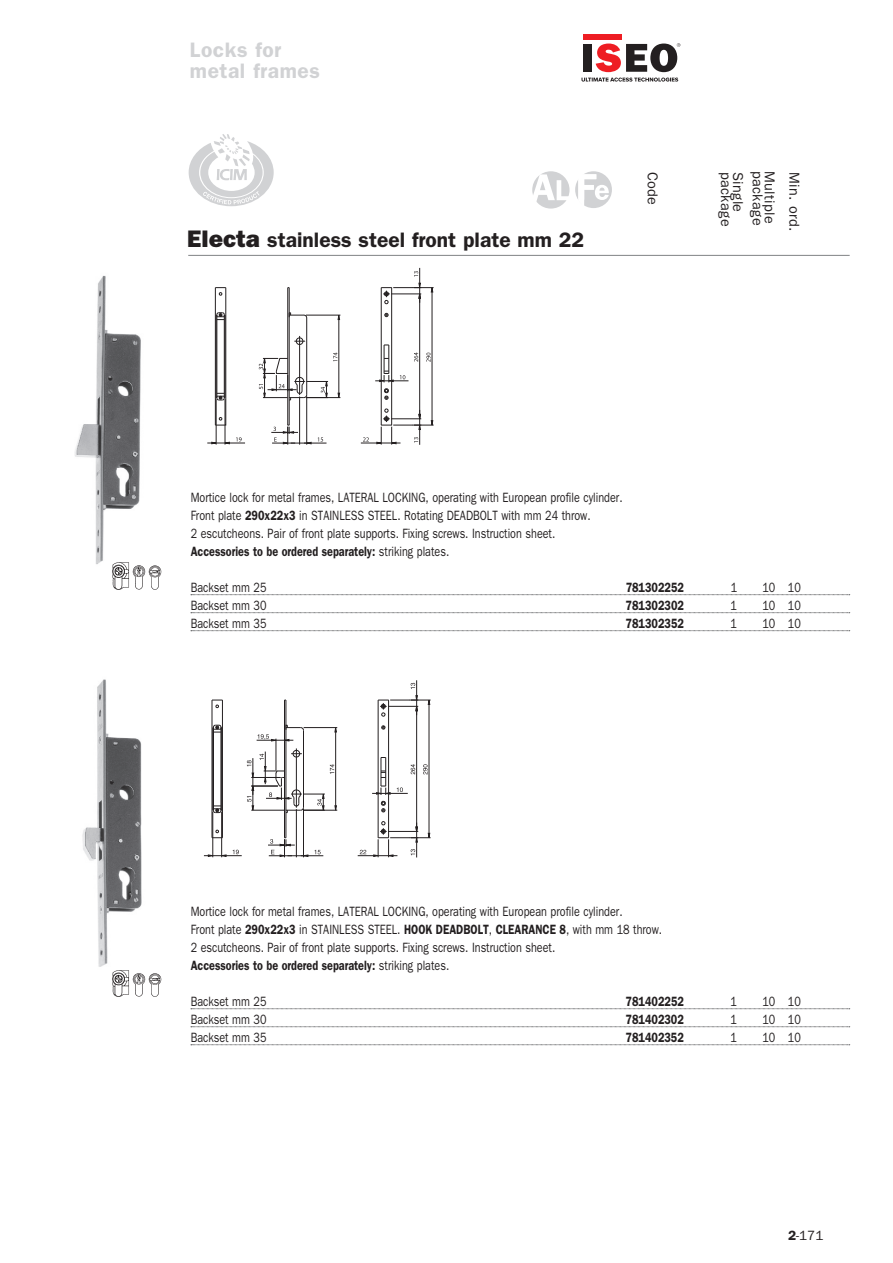
<style>
.page{position:relative;width:893px;height:1263px;background:#fff}
.page>*{position:absolute;margin:0;border:0;box-sizing:border-box;transform-origin:0 0}
.t1{font:24px "ITC Franklin Gothic Std Hvy";color:#231f20}
.t2{font:600 21px "ITC Franklin Gothic Std";color:#231f20}
.t3{font:600 21px/21px "ITC Franklin Gothic Std";letter-spacing:.025em;color:#d1d2d4}
.t4{font:14.4px "ITC Franklin Gothic Std";letter-spacing:.025em;color:#231f20}
.t5{font:13.5px/18px "ITC Franklin Gothic Std";color:#231f20;scale:.8 1}
.t6{font:600 13.5px "ITC Franklin Gothic Std";color:#231f20;scale:.8 1}
.t7{font:13.5px "ITC Franklin Gothic Std";color:#231f20}
.s1{font-weight:600}
</style>
<div class="page">
<hr style="left:188px;top:255px;width:662px;height:1px;background:#808285">
<svg style="left:581px;top:78px;width:97px;height:4px"></svg>
<div style="left:583px;top:34px;width:39px;height:6px;background:#ee1d23"></div>
<div style="left:583px;top:44px;width:8px;height:28px;background:#231f20"></div>
<svg style="left:596px;top:43px;width:84px;height:29px"></svg>
<img style="left:75px;top:275px;width:66px;height:289px">
<svg style="left:214px;top:830px;width:7px;height:8px"></svg>
<hr style="left:378px;top:700px;width:1px;height:138px;background:#231f20">
<hr style="left:388px;top:700px;width:1px;height:138px;background:#231f20">
<hr style="left:286px;top:700px;width:1px;height:138px;background:#231f20">
<hr style="left:284px;top:700px;width:1px;height:138px;background:#231f20">
<hr style="left:222px;top:700px;width:1px;height:138px;background:#231f20">
<hr style="left:212px;top:700px;width:1px;height:138px;background:#231f20">
<hr style="left:221px;top:727px;width:1px;height:83px;background:#231f20">
<hr style="left:296px;top:748px;width:1px;height:59px;background:#231f20">
<hr style="left:303px;top:730px;width:1px;height:77px;background:#231f20">
<svg style="left:381px;top:801px;width:5px;height:11px"></svg>
<svg style="left:423px;top:764px;width:5px;height:10px"></svg>
<svg style="left:212px;top:700px;width:10px;height:8px"></svg>
<svg style="left:381px;top:725px;width:4px;height:4px"></svg>
<svg style="left:378px;top:700px;width:11px;height:16px"></svg>
<svg style="left:213px;top:725px;width:9px;height:8px"></svg>
<svg style="left:213px;top:806px;width:9px;height:7px"></svg>
<hr style="left:213px;top:727px;width:1px;height:83px;background:#231f20">
<hr style="left:213px;top:812px;width:1px;height:45px;background:#231f20">
<hr style="left:221px;top:812px;width:1px;height:45px;background:#231f20">
<hr style="left:429px;top:704px;width:1px;height:129px;background:#231f20">
<hr style="left:416px;top:711px;width:1px;height:116px;background:#231f20">
<hr style="left:276px;top:739px;width:1px;height:32px;background:#231f20">
<hr style="left:335px;top:732px;width:1px;height:74px;background:#231f20">
<svg style="left:204px;top:850px;width:38px;height:7px"></svg>
<hr style="left:303px;top:809px;width:1px;height:48px;background:#231f20">
<hr style="left:296px;top:809px;width:1px;height:48px;background:#231f20">
<svg style="left:268px;top:837px;width:55px;height:20px"></svg>
<svg style="left:247px;top:750px;width:90px;height:63px"></svg>
<hr style="left:390px;top:837px;width:41px;height:1px;background:#231f20">
<hr style="left:388px;top:831px;width:30px;height:1px;background:#231f20">
<svg style="left:358px;top:821px;width:39px;height:36px"></svg>
<svg style="left:409px;top:822px;width:9px;height:35px"></svg>
<svg style="left:372px;top:757px;width:43px;height:38px"></svg>
<hr style="left:304px;top:727px;width:33px;height:1px;background:#231f20">
<svg style="left:257px;top:725px;width:47px;height:16px"></svg>
<hr style="left:390px;top:700px;width:41px;height:1px;background:#231f20">
<hr style="left:388px;top:706px;width:30px;height:1px;background:#231f20">
<svg style="left:409px;top:680px;width:9px;height:35px"></svg>
<img style="left:82px;top:679px;width:60px;height:288px">
<img style="left:111px;top:562px;width:51px;height:28px">
<img style="left:112px;top:970px;width:50px;height:27px">
<svg style="left:189px;top:134px;width:85px;height:72px"></svg>
<div style="left:532px;top:171px;width:37px;height:38px;background:#d1d2d4;border-radius:50%"></div>
<svg style="left:532px;top:174px;width:37px;height:30px"></svg>
<div style="left:575px;top:171px;width:37px;height:37px;background:#d1d2d4;border-radius:50%"></div>
<svg style="left:578px;top:174px;width:31px;height:33px"></svg>
<hr style="left:225px;top:399px;width:1px;height:46px;background:#231f20">
<hr style="left:216px;top:399px;width:1px;height:46px;background:#231f20">
<hr style="left:306px;top:396px;width:1px;height:49px;background:#231f20">
<hr style="left:299px;top:396px;width:1px;height:49px;background:#231f20">
<hr style="left:339px;top:320px;width:1px;height:73px;background:#231f20">
<hr style="left:419px;top:298px;width:1px;height:116px;background:#231f20">
<hr style="left:432px;top:292px;width:1px;height:129px;background:#231f20">
<hr style="left:306px;top:315px;width:34px;height:1px;background:#231f20">
<hr style="left:393px;top:425px;width:41px;height:1px;background:#231f20">
<hr style="left:391px;top:418px;width:30px;height:1px;background:#231f20">
<hr style="left:393px;top:287px;width:41px;height:1px;background:#231f20">
<hr style="left:391px;top:294px;width:30px;height:1px;background:#231f20">
<hr style="left:289px;top:288px;width:1px;height:137px;background:#231f20">
<hr style="left:287px;top:288px;width:1px;height:137px;background:#231f20">
<hr style="left:299px;top:336px;width:1px;height:59px;background:#231f20">
<hr style="left:306px;top:318px;width:1px;height:77px;background:#231f20">
<svg style="left:207px;top:437px;width:38px;height:7px"></svg>
<svg style="left:271px;top:425px;width:55px;height:20px"></svg>
<svg style="left:259px;top:352px;width:81px;height:49px"></svg>
<hr style="left:381px;top:288px;width:1px;height:137px;background:#231f20">
<hr style="left:391px;top:288px;width:1px;height:137px;background:#231f20">
<svg style="left:289px;top:312px;width:18px;height:6px"></svg>
<svg style="left:294px;top:337px;width:12px;height:8px"></svg>
<svg style="left:361px;top:409px;width:39px;height:36px"></svg>
<svg style="left:412px;top:410px;width:9px;height:35px"></svg>
<svg style="left:384px;top:388px;width:5px;height:11px"></svg>
<svg style="left:426px;top:353px;width:5px;height:9px"></svg>
<svg style="left:414px;top:352px;width:4px;height:10px"></svg>
<svg style="left:375px;top:345px;width:33px;height:37px"></svg>
<svg style="left:385px;top:313px;width:3px;height:4px"></svg>
<svg style="left:381px;top:287px;width:12px;height:17px"></svg>
<svg style="left:412px;top:268px;width:9px;height:35px"></svg>
<svg style="left:215px;top:287px;width:11px;height:138px"></svg>
<svg style="left:191px;top:594px;width:659px;height:1px"></svg>
<svg style="left:191px;top:612px;width:659px;height:1px"></svg>
<svg style="left:191px;top:630px;width:659px;height:1px"></svg>
<svg style="left:191px;top:1008px;width:659px;height:1px"></svg>
<svg style="left:191px;top:1026px;width:659px;height:1px"></svg>
<svg style="left:191px;top:1044px;width:659px;height:1px"></svg>
<h2 class="t3" style="left:190px;top:41px;width:131px">Locks for metal frames</h2>
<h1 class="t1" style="left:187px;top:230px;width:74px">Electa</h1>
<h2 class="t2" style="left:267px;top:232px;width:318px">stainless steel front plate mm 22</h2>
<p class="t4" style="left:658px;top:172px;width:35px;rotate:90deg">Code</p>
<p class="t4" style="left:731px;top:172px;width:56px;rotate:90deg">package</p>
<p class="t4" style="left:743px;top:172px;width:42px;rotate:90deg">Single</p>
<p class="t4" style="left:763px;top:171px;width:56px;rotate:90deg">package</p>
<p class="t4" style="left:775px;top:171px;width:54px;rotate:90deg">Multiple</p>
<p class="t4" style="left:799px;top:172px;width:61px;rotate:90deg">Min. ord.</p>
<p class="t5" style="left:191px;top:490px;width:541px">Mortice lock for metal frames, LATERAL LOCKING, operating with European profile cylinder.<br>Front plate <span class="s1">290x22x3</span> in STAINLESS STEEL. Rotating DEADBOLT with mm 24 throw.<br>2 escutcheons. Pair of front plate supports. Fixing screws. Instruction sheet.<br><span class="s1">Accessories to be ordered separately:</span> striking plates.</p>
<p class="t5" style="left:191px;top:580px;width:96px">Backset mm 25</p>
<p class="t6" style="left:626px;top:583px;width:74px">781302252</p>
<p class="t5" style="left:731px;top:580px;width:10px">1</p>
<p class="t5" style="left:762px;top:580px;width:50px">10 10</p>
<p class="t5" style="left:191px;top:598px;width:96px">Backset mm 30</p>
<p class="t6" style="left:626px;top:601px;width:74px">781302302</p>
<p class="t5" style="left:731px;top:598px;width:10px">1</p>
<p class="t5" style="left:762px;top:598px;width:50px">10 10</p>
<p class="t5" style="left:191px;top:616px;width:96px">Backset mm 35</p>
<p class="t6" style="left:626px;top:619px;width:74px">781302352</p>
<p class="t5" style="left:731px;top:616px;width:10px">1</p>
<p class="t5" style="left:762px;top:616px;width:50px">10 10</p>
<p class="t5" style="left:191px;top:904px;width:591px">Mortice lock for metal frames, LATERAL LOCKING, operating with European profile cylinder.<br>Front plate <span class="s1">290x22x3</span> in STAINLESS STEEL. <span class="s1">HOOK DEADBOLT</span>, <span class="s1">CLEARANCE 8</span>, with mm 18 throw.<br>2 escutcheons. Pair of front plate supports. Fixing screws. Instruction sheet.<br><span class="s1">Accessories to be ordered separately:</span> striking plates.</p>
<p class="t5" style="left:191px;top:993px;width:96px">Backset mm 25</p>
<p class="t6" style="left:626px;top:997px;width:74px">781402252</p>
<p class="t5" style="left:731px;top:993px;width:10px">1</p>
<p class="t5" style="left:762px;top:993px;width:50px">10 10</p>
<p class="t5" style="left:191px;top:1011px;width:96px">Backset mm 30</p>
<p class="t6" style="left:626px;top:1015px;width:74px">781402302</p>
<p class="t5" style="left:731px;top:1011px;width:10px">1</p>
<p class="t5" style="left:762px;top:1011px;width:50px">10 10</p>
<p class="t5" style="left:191px;top:1029px;width:96px">Backset mm 35</p>
<p class="t6" style="left:626px;top:1033px;width:74px">781402352</p>
<p class="t5" style="left:731px;top:1029px;width:10px">1</p>
<p class="t5" style="left:762px;top:1029px;width:50px">10 10</p>
<p class="t7" style="left:788px;top:1230px;width:37px"><span class="s1">2</span>-171</p>
</div>
